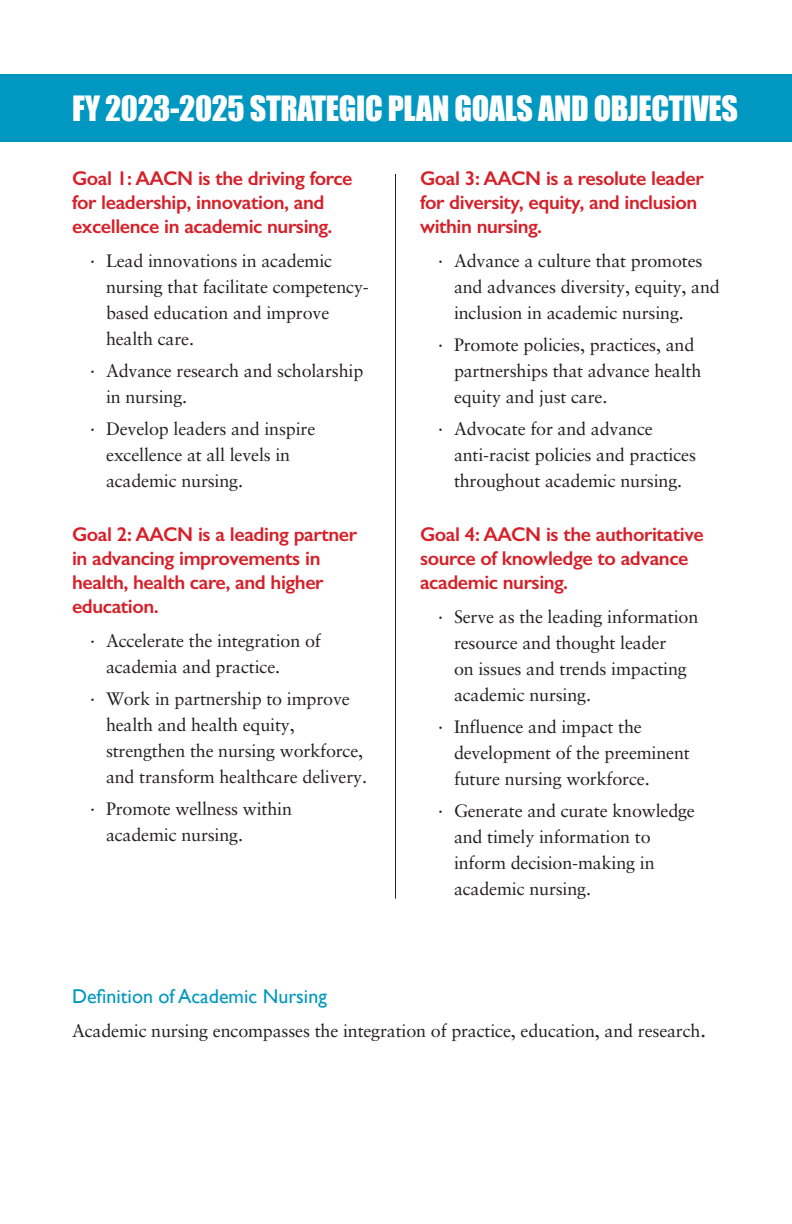
<style>
.page{position:relative;width:792px;height:1224px;background:#fff}
.page>*{position:absolute;margin:0;border:0;box-sizing:border-box;transform-origin:0 0}
.t1{font:32px "Impact";letter-spacing:-.01em;color:#fff}
.t2{font:600 20px/24px "Gill Sans";letter-spacing:-.02em;color:#d52029}
.t3{font:20px "Gill Sans";color:#0098c0}
.t4{font:18px/26px "Sabon LT Std";letter-spacing:-.01em;color:#231f20}
.s1{font-size:20px}
</style>
<div class="page">
<div style="left:0;top:74px;width:792px;height:68px;background:#0098c0"></div>
<hr style="left:395px;top:174px;width:1px;height:725px;background:#231f20">
<h1 class="t1" style="left:72px;top:84px;width:668px">FY 2023-2025 STRATEGIC PLAN GOALS AND OBJECTIVES</h1>
<p class="t2" style="left:72px;top:166px;width:282px">Goal 1: AACN is the driving force for leadership, innovation, and excellence in academic nursing.</p>
<p class="t4" style="left:106px;top:248px;width:264px;text-indent:-16px">· Lead innovations in academic nursing that facilitate competency&shy;based education and improve health care.</p>
<p class="t4" style="left:106px;top:358px;width:259px;text-indent:-16px">· Advance research and scholarship in nursing.</p>
<p class="t4" style="left:106px;top:416px;width:211px;text-indent:-16px">· Develop leaders and inspire excellence at all levels in academic nursing.</p>
<p class="t2" style="left:72px;top:522px;width:287px">Goal 2: AACN is a leading partner in advancing improvements in health, health care, and higher education.</p>
<p class="t4" style="left:106px;top:628px;width:216px;text-indent:-16px">· Accelerate the integration of academia and practice.</p>
<p class="t4" style="left:106px;top:686px;width:263px;text-indent:-16px">· Work in partnership to improve health and health equity, strengthen the nursing workforce, and transform healthcare delivery.</p>
<p class="t4" style="left:106px;top:796px;width:188px;text-indent:-16px">· Promote wellness within academic nursing.</p>
<p class="t2" style="left:420px;top:166px;width:285px">Goal 3: AACN is a resolute leader for diversity, equity, and inclusion within nursing.</p>
<p class="t4" style="left:454px;top:248px;width:267px;text-indent:-16px">· Advance a culture that promotes and advances diversity, equity, and inclusion in academic nursing.</p>
<p class="t4" style="left:454px;top:332px;width:249px;text-indent:-16px">· Promote policies, practices, and partnerships that advance health equity and just care.</p>
<p class="t4" style="left:454px;top:416px;width:244px;text-indent:-16px">· Advocate for and advance anti-racist policies and practices throughout academic nursing.</p>
<p class="t2" style="left:420px;top:522px;width:285px">Goal 4: AACN is the authoritative source of knowledge to advance academic nursing.</p>
<p class="t4" style="left:454px;top:604px;width:246px;text-indent:-16px">· Serve as the leading information resource and thought leader<br>on issues and trends impacting academic nursing.</p>
<p class="t4" style="left:454px;top:714px;width:237px;text-indent:-16px">· Influence and impact the development of the preeminent future nursing workforce.</p>
<p class="t4" style="left:454px;top:798px;width:242px;text-indent:-16px">· Generate and curate knowledge and timely information to inform decision-making in academic nursing.</p>
<p class="t3" style="left:72px;top:985px;width:256px">Definition of Academic Nursing</p>
<p class="t4" style="left:72px;top:1018px;width:635px">Academic nursing encompasses the integration of practice, education, and research<span class="s1">.</span></p>
</div>
